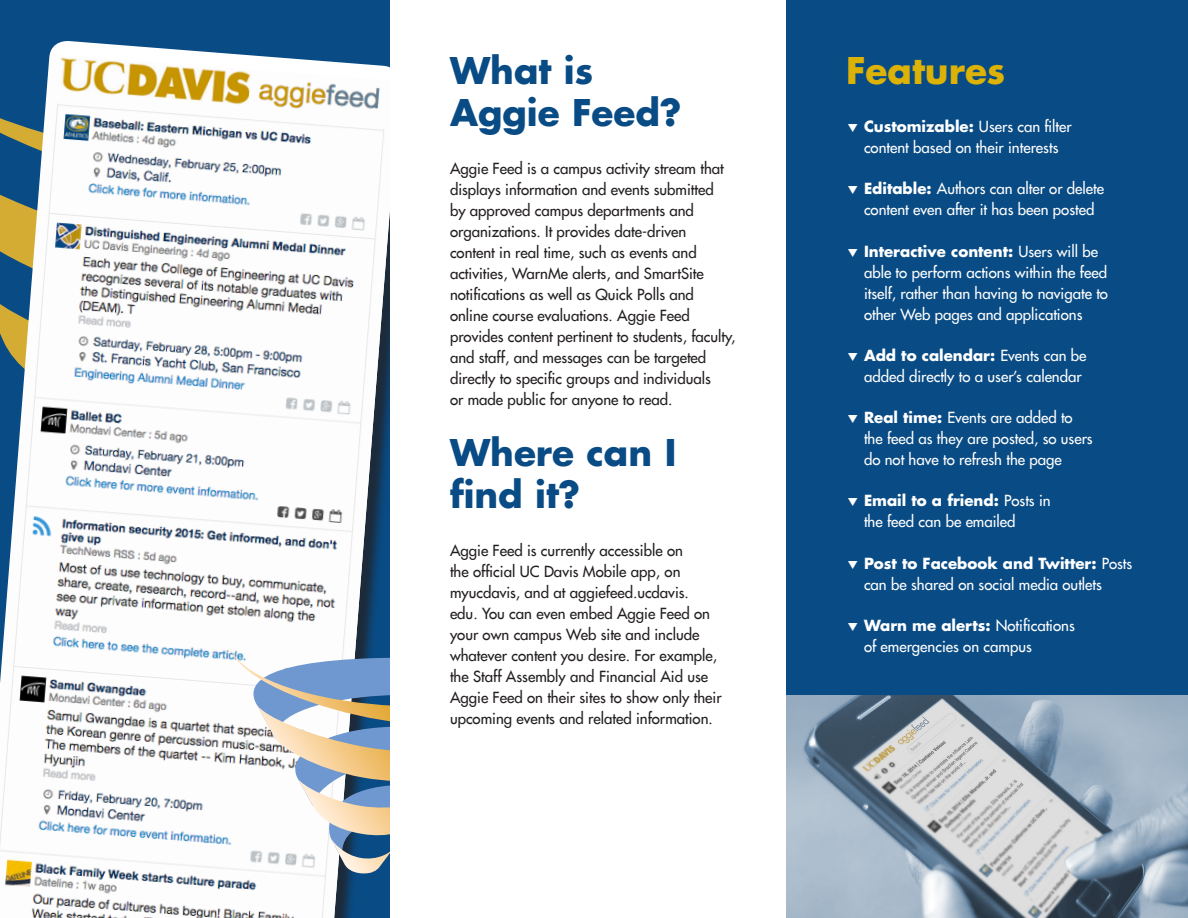
<style>
.page{position:relative;width:1188px;height:918px;background:#fff}
.page>*{position:absolute;margin:0;border:0;box-sizing:border-box;transform-origin:0 0}
.Headline{font:700 36px/41.4px "Futura UC Davis";color:#094b84}
.Headline-2{font:700 36px "Futura UC Davis";color:#ddb207}
.Bullets_1{font:500 15px/21px "Futura UC Davis";color:#231f20}
.t1{font:500 15px/21px "Futura UC Davis";color:#fff}
.s1{font-weight:700}
</style>
<div class="page">
<div style="left:0;top:16px;width:390px;height:24px;background:#094b84"></div>
<img style="left:787px;top:694px;width:401px;height:224px">
<div style="left:787px;top:0;width:401px;height:694px;background:#094b84"></div>
<img style="left:0;top:54px;width:390px;height:864px">
<svg style="left:229px;top:645px;width:161px;height:229px"></svg>
<p class="Headline" style="left:450px;top:50px;width:233px">What is<br>Aggie Feed?</p>
<p class="Bullets_1" style="left:450px;top:158px;width:287px">Aggie Feed is a campus activity stream that displays information and events submitted<br>by approved campus departments and organizations. It provides date-driven<br>content in real time, such as events and activities, WarnMe alerts, and SmartSite notifications as well as Quick Polls and online course evaluations. Aggie Feed provides content pertinent to students, faculty, and staff, and messages can be targeted directly to specific groups and individuals<br>or made public for anyone to read.</p>
<p class="Headline" style="left:450px;top:432px;width:228px">Where can I find it?</p>
<p class="Bullets_1" style="left:450px;top:540px;width:273px">Aggie Feed is currently accessible on<br>the official UC Davis Mobile app, on myucdavis, and at aggiefeed.ucdavis.<br>edu. You can even embed Aggie Feed on your own campus Web site and include whatever content you desire. For example, the Staff Assembly and Financial Aid use Aggie Feed on their sites to show only their upcoming events and related information.</p>
<p class="Headline-2" style="left:846px;top:47px;width:161px">Features</p>
<p class="t1" style="left:864px;top:116px;width:209px"><span class="s1">Customizable:</span> Users can filter content based on their interests</p>
<p class="t1" style="left:864px;top:179px;width:242px"><span class="s1">Editable:</span> Authors can alter or delete content even after it has been posted</p>
<p class="t1" style="left:864px;top:241px;width:246px"><span class="s1">Interactive content:</span> Users will be able to perform actions within the feed itself, rather than having to navigate to other Web pages and applications</p>
<p class="t1" style="left:864px;top:345px;width:224px"><span class="s1">Add to calendar:</span> Events can be added directly to a user’s calendar</p>
<p class="t1" style="left:864px;top:407px;width:230px"><span class="s1">Real time:</span> Events are added to the feed as they are posted, so users do not have to refresh the page</p>
<p class="t1" style="left:864px;top:491px;width:188px"><span class="s1">Email to a friend:</span> Posts in the feed can be emailed</p>
<p class="t1" style="left:864px;top:553px;width:270px"><span class="s1">Post to Facebook and Twitter:</span> Posts can be shared on social media outlets</p>
<p class="t1" style="left:864px;top:615px;width:212px"><span class="s1">Warn me alerts:</span> Notifications of emergencies on campus</p>
</div>
